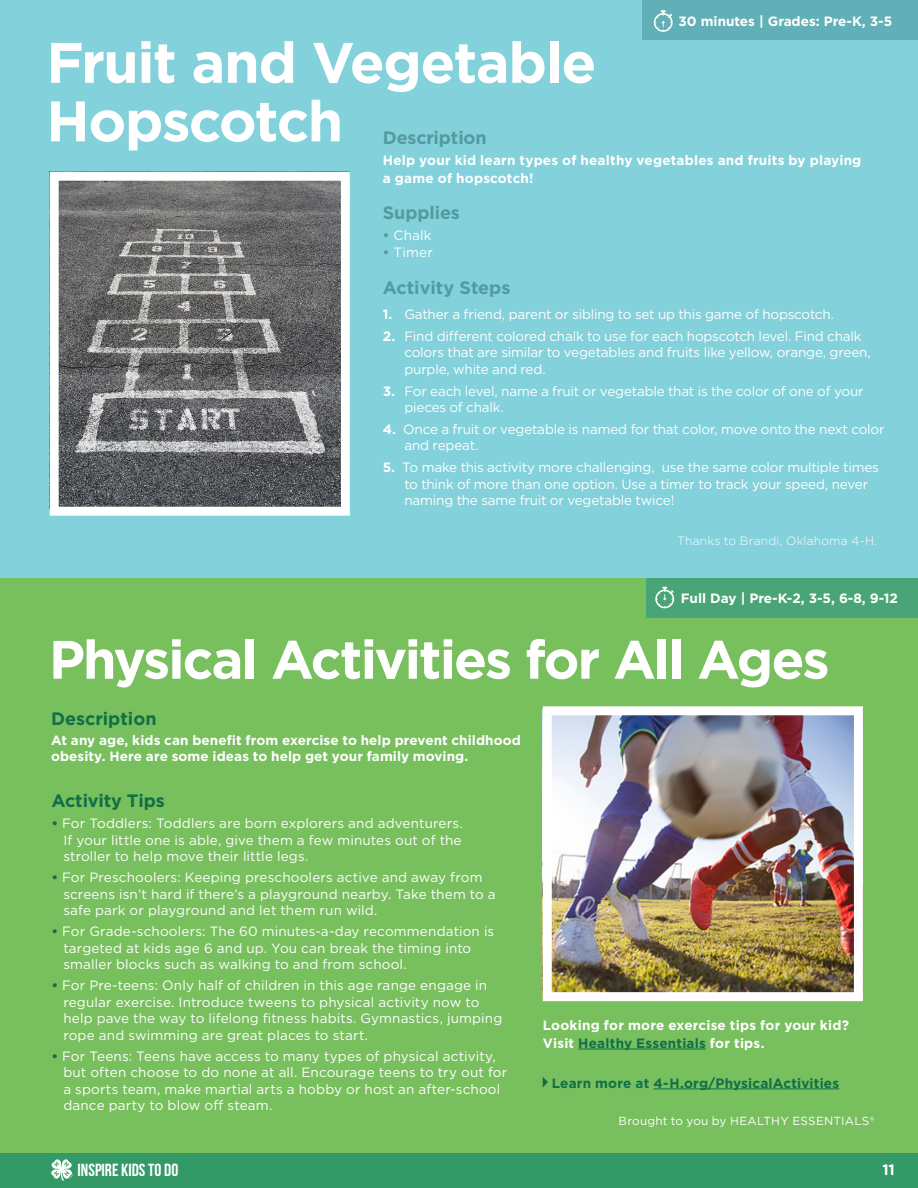
<style>
.page{position:relative;width:918px;height:1188px;background:#fff}
.page>*{position:absolute;margin:0;border:0;box-sizing:border-box;transform-origin:0 0}
.t1{font:700 57px/58.5px "Gotham";letter-spacing:-.025em;color:#fff}
.t2{font:700 54px "Gotham";letter-spacing:-.04em;color:#fff}
.t3{font:700 18px "Gotham";letter-spacing:-.005em;color:#539ba1}
.t4{font:700 18px "Gotham";color:#116f48}
.t5{font:700 17.55px "Bebas Neue";color:#fff}
.t6{font:700 15px "Gotham";color:#fff}
.t7{font:13.5px/16.5px "Gotham";color:#fff}
.t8{font:700 13.5px/18px "Gotham";letter-spacing:.01em;color:#fff}
.t9{font:700 13.5px "Gotham";letter-spacing:.015em;color:#116f48}
.t10{font:300 12px "Gotham";letter-spacing:.02em;color:#fff}
.t11{font:11.7px "Gotham";letter-spacing:.02em;color:#fff}
.s1{font-weight:700;color:#539ba1}
.s2{font-weight:700}
.s3{font-weight:700;color:#116f48}
.s4{color:#116f48}
</style>
<div class="page">
<div style="left:0;top:578px;width:918px;height:575px;background:#78bf5e"></div>
<div style="left:647px;top:578px;width:271px;height:40px;background:#49a477"></div>
<svg style="left:655px;top:587px;width:19px;height:21px"></svg>
<hr style="left:653px;top:1089px;width:186px;height:1px;background:#116f48">
<svg style="left:543px;top:1077px;width:5px;height:10px"></svg>
<hr style="left:578px;top:1049px;width:128px;height:1px;background:#116f48">
<div style="left:0;top:1153px;width:918px;height:35px;background:#396"></div>
<svg style="left:51px;top:1159px;width:22px;height:21px"></svg>
<div style="left:1px;top:0;width:917px;height:578px;background:#83d1db"></div>
<div style="left:643px;top:0;width:275px;height:40px;background:#62b0b7"></div>
<svg style="left:654px;top:10px;width:19px;height:22px"></svg>
<img style="left:60px;top:182px;width:280px;height:324px">
<div style="left:50px;top:172px;width:300px;height:344px;border:9px solid #fff"></div>
<img style="left:553px;top:716px;width:300px;height:275px">
<div style="left:543px;top:706px;width:320px;height:295px;border:9px solid #fff"></div>
<h1 class="t1" style="left:46px;top:33px;width:552px">Fruit and Vegetable<br>Hopscotch</h1>
<h3 class="t3" style="left:383px;top:126px;width:105px">Description</h3>
<p class="t8" style="left:678px;top:13px;width:215px">30 minutes | Grades: Pre-K, 3-5</p>
<p class="t8" style="left:383px;top:151px;width:480px">Help your kid learn types of healthy vegetables and fruits by playing a game of hopscotch!</p>
<h3 class="t3" style="left:383px;top:201px;width:79px">Supplies</h3>
<p class="t7" style="left:383px;top:227px;width:50px"><span class="s1">•</span> Chalk</p>
<p class="t7" style="left:383px;top:244px;width:52px"><span class="s1">•</span> Timer</p>
<h3 class="t3" style="left:383px;top:276px;width:129px">Activity Steps</h3>
<p class="t7" style="left:383px;top:305px;width:453px"><span class="s2">1.</span> Gather a friend, parent or sibling to set up this game of hopscotch.</p>
<p class="t7" style="left:404px;top:327px;width:468px;text-indent:-22px"><span class="s2">2.</span> Find different colored chalk to use for each hopscotch level. Find chalk colors that are similar to vegetables and fruits like yellow, orange, green, purple, white and red.</p>
<p class="t7" style="left:404px;top:382px;width:461px;text-indent:-22px"><span class="s2">3.</span> For each level, name a fruit or vegetable that is the color of one of your pieces of chalk.</p>
<p class="t7" style="left:404px;top:421px;width:482px;text-indent:-22px"><span class="s2">4.</span> Once a fruit or vegetable is named for that color, move onto the next color and repeat.</p>
<p class="t7" style="left:404px;top:459px;width:476px;text-indent:-22px"><span class="s2">5.</span> To make this activity more challenging, use the same color multiple times to think of more than one option. Use a timer to track your speed, never naming the same fruit or vegetable twice!</p>
<p class="t10" style="left:677px;top:533px;width:202px">Thanks to Brandi, Oklahoma 4-H.</p>
<p class="t8" style="left:681px;top:589px;width:219px">Full Day | Pre-K-2, 3-5, 6-8, 9-12</p>
<h2 class="t2" style="left:49px;top:624px;width:782px">Physical Activities for All Ages</h2>
<h3 class="t4" style="left:51px;top:706px;width:107px">Description</h3>
<p class="t8" style="left:51px;top:732px;width:471px;line-height:16.5px">At any age, kids can benefit from exercise to help prevent childhood obesity. Here are some ideas to help get your family moving.</p>
<h3 class="t4" style="left:51px;top:789px;width:115px">Activity Tips</h3>
<p class="t7" style="left:63px;top:815px;width:401px;text-align:justify;text-indent:-12px"><span class="s3">•</span> For Toddlers: Toddlers are born explorers and adventurers.<br>If your little one is able, give them a few minutes out of the stroller to help move their little legs.</p>
<p class="t7" style="left:63px;top:869px;width:434px;text-indent:-12px"><span class="s3">•</span> For Preschoolers: Keeping preschoolers active and away from screens isn’t hard if there’s a playground nearby. Take them to a safe park or playground and let them run wild.</p>
<p class="t7" style="left:63px;top:923px;width:433px;text-indent:-12px"><span class="s3">•</span> For Grade-schoolers: The 60 minutes-a-day recommendation is targeted at kids age 6 and up. You can break the timing into smaller blocks such as walking to and from school.</p>
<p class="t7" style="left:63px;top:977px;width:441px;text-indent:-12px"><span class="s3">•</span> For Pre-teens: Only half of children in this age range engage in regular exercise. Introduce tweens to physical activity now to help pave the way to lifelong fitness habits. Gymnastics, jumping rope and swimming are great places to start.</p>
<p class="t7" style="left:63px;top:1048px;width:446px;text-indent:-12px"><span class="s3">•</span> For Teens: Teens have access to many types of physical activity, but often choose to do none at all. Encourage teens to try out for a sports team, make martial arts a hobby or host an after-school dance party to blow off steam.</p>
<p class="t8" style="left:543px;top:1016px;width:308px">Looking for more exercise tips for your kid?<br>Visit <span class="s4">Healthy Essentials</span> for tips.</p>
<p class="t9" style="left:552px;top:1074px;width:289px">Learn more at 4-H.org/PhysicalActivities</p>
<p class="t11" style="left:619px;top:1114px;width:257px">Brought to you by HEALTHY ESSENTIALS®</p>
<p class="t5" style="left:78px;top:1160px;width:102px">INSPIRE KIDS TO DO</p>
<p class="t6" style="left:882px;top:1160px;width:14px">11</p>
</div>
